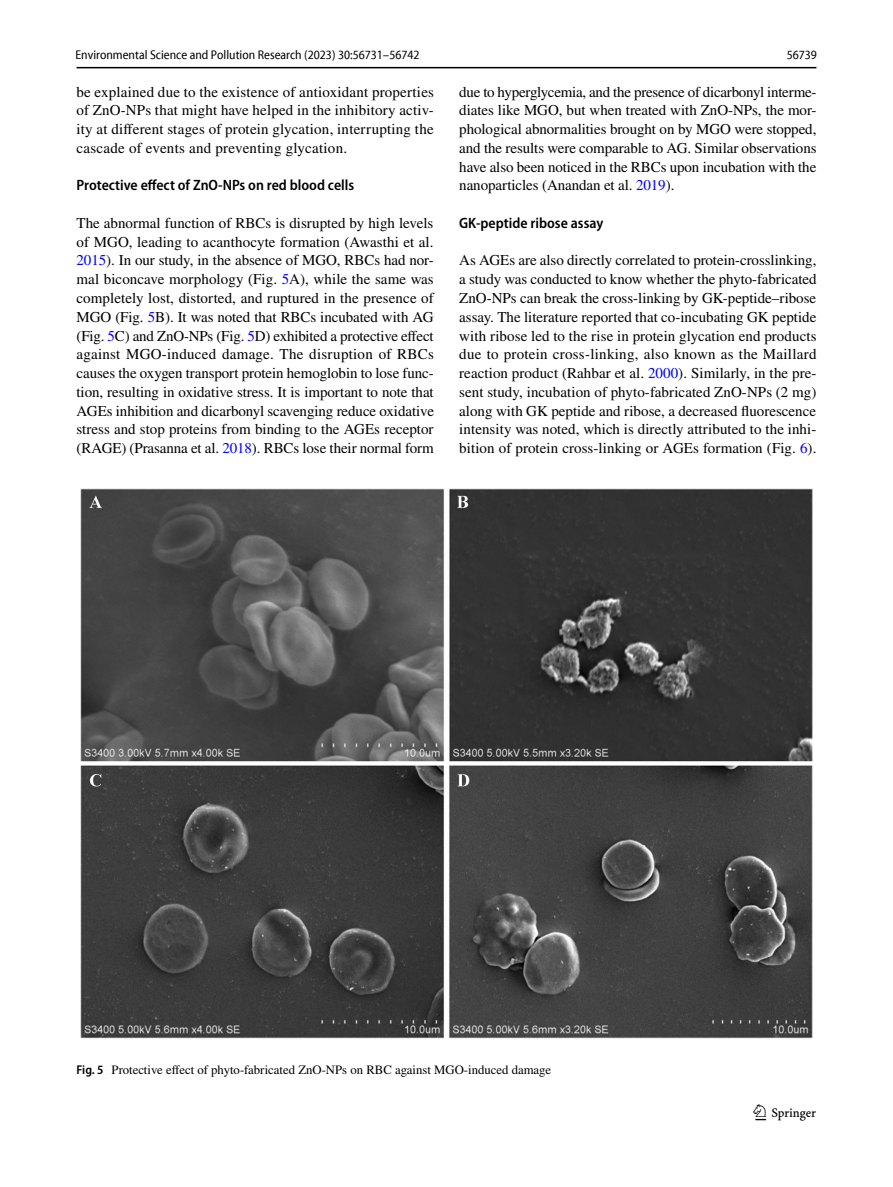
<style>
.page{position:relative;width:893px;height:1187px;background:#fff}
.page>*{position:absolute;margin:0;border:0;box-sizing:border-box;transform-origin:0 0}
.t1{font:22.5px "Springnew Regular 3";color:#000}
.t2{font:15px/18.8px "STIX";color:#000;text-align:justify}
.t3{font:600 semi-condensed 15px "Myriad Pro";color:#000}
.t4{font:12.75px "STIX";color:#000}
.t5{font:semi-condensed 12.75px "Myriad Pro Unic";color:#000}
.s1{color:#00f}
.s2{font-family:"Myriad Pro";font-weight:600;font-stretch:semi-condensed}
</style>
<div class="page">
<hr style="left:77px;top:67px;width:739px;height:1px;background:#000">
<img style="left:81px;top:488px;width:731px;height:550px">
<p class="t5" style="left:76px;top:50px;width:346px">Environmental Science and Pollution Research (2023) 30:56731–56742</p>
<p class="t5" style="left:787px;top:50px;width:32px">56739</p>
<p class="t2" style="left:77px;top:83px;width:359px">be explained due to the existence of antioxidant properties of ZnO-NPs that might have helped in the inhibitory activ&shy;ity at different stages of protein glycation, interrupting the cascade of events and preventing glycation.</p>
<p class="t3" style="left:77px;top:177px;width:279px">Protective effect of ZnO‑NPs on red blood cells</p>
<p class="t2" style="left:77px;top:214px;width:359px">The abnormal function of RBCs is disrupted by high levels of MGO, leading to acanthocyte formation (Awasthi et al.<br><span class="s1">2015</span>). In our study, in the absence of MGO, RBCs had nor&shy;mal biconcave morphology (Fig. <span class="s1">5</span>A), while the same was completely lost, distorted, and ruptured in the presence of MGO (Fig. <span class="s1">5</span>B). It was noted that RBCs incubated with AG (Fig. <span class="s1">5</span>C) and ZnO-NPs (Fig. <span class="s1">5</span>D) exhibited a protective effect against MGO-induced damage. The disruption of RBCs causes the oxygen transport protein hemoglobin to lose func&shy;tion, resulting in oxidative stress. It is important to note that AGEs inhibition and dicarbonyl scavenging reduce oxidative stress and stop proteins from binding to the AGEs receptor (RAGE) (Prasanna et al. <span class="s1">2018</span>). RBCs lose their normal form</p>
<p class="t2" style="left:459px;top:83px;width:359px">due to hyperglycemia, and the presence of dicarbonyl interme&shy;diates like MGO, but when treated with ZnO-NPs, the mor&shy;phological abnormalities brought on by MGO were stopped, and the results were comparable to AG. Similar observations have also been noticed in the RBCs upon incubation with the nanoparticles (Anandan et al. <span class="s1">2019</span>).</p>
<p class="t3" style="left:459px;top:215px;width:146px">GK‑peptide ribose assay</p>
<p class="t2" style="left:459px;top:252px;width:359px">As AGEs are also directly correlated to protein-crosslinking, a study was conducted to know whether the phyto-fabricated ZnO-NPs can break the cross-linking by GK-peptide–ribose assay. The literature reported that co-incubating GK peptide with ribose led to the rise in protein glycation end products due to protein cross-linking, also known as the Maillard reaction product (Rahbar et al. <span class="s1">2000</span>). Similarly, in the pre&shy;sent study, incubation of phyto-fabricated ZnO-NPs (2 mg) along with GK peptide and ribose, a decreased fluorescence intensity was noted, which is directly attributed to the inhi&shy;bition of protein cross-linking or AGEs formation (Fig. <span class="s1">6</span>).</p>
<p class="t4" style="left:77px;top:1060px;width:476px"><span class="s2">Fig. 5</span> Protective effect of phyto-fabricated ZnO-NPs on RBC against MGO-induced damage</p>
<h1 class="t1" style="left:755px;top:1104px;width:62px">1 3</h1>
</div>
